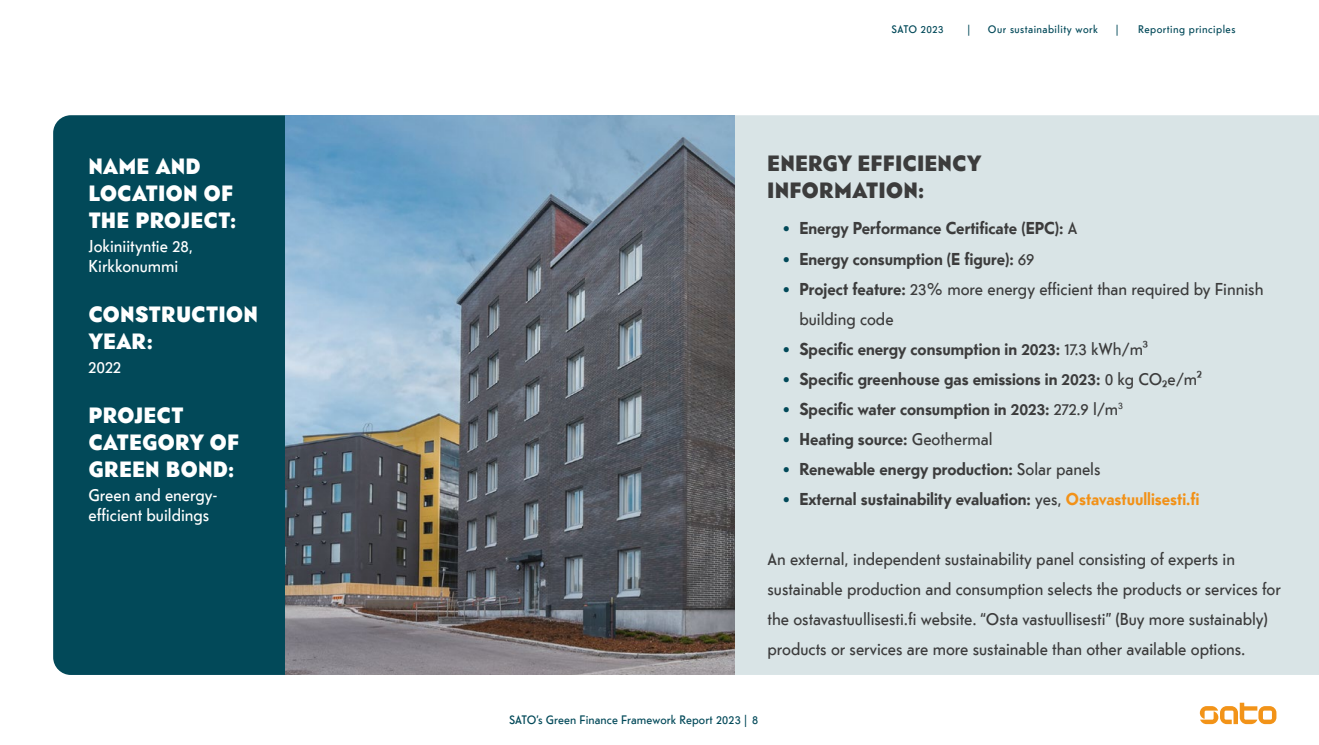
<style>
.page{position:relative;width:1319px;height:745px;background:#fff}
.page>*{position:absolute;margin:0;border:0;box-sizing:border-box;transform-origin:0 0}
.t1{font:900 22.5px/27px "Telefon Web";letter-spacing:.03em;color:#fff}
.t2{font:900 22.5px/27px "Telefon Web";letter-spacing:.035em;color:#3c3c3c}
.t3{font:17.5px/30px "Telefon Web";color:#3c3c3c}
.t4{font:700 17.5px "Telefon Web";color:#3c3c3c}
.t5{font:17.5px/20px "Telefon Web";color:#fff}
.t6{font:12.5px "Telefon Web";letter-spacing:.01em;color:#024959}
.t7{font:11.25px "Telefon Web";letter-spacing:.04em;color:#024959}
.s1{font-weight:400;color:#024959}
.s2{font-weight:400}
.s3{color:#024959}
.s4{font-weight:700}
.s5{color:#f29117}
</style>
<div class="page">
<svg style="left:1199px;top:702px;width:77px;height:21px"></svg>
<div style="left:734px;top:115px;width:584px;height:559px;background:#d9e4e6"></div>
<div style="left:53px;top:115px;width:232px;height:559px;background:#024959"></div>
<img style="left:285px;top:115px;width:449px;height:559px">
<p class="t1" style="left:89px;top:152px;width:149px">NAME AND<br>LOCATION OF<br>THE PROJECT:</p>
<p class="t5" style="left:89px;top:235px;width:106px">Jokiniityntie 28,<br>Kirkkonummi</p>
<p class="t1" style="left:89px;top:300px;width:170px">CONSTRUCTION<br>YEAR:</p>
<p class="t5" style="left:89px;top:356px;width:34px">2022</p>
<p class="t1" style="left:89px;top:401px;width:152px">PROJECT<br>CATEGORY OF<br>GREEN BOND:</p>
<p class="t5" style="left:89px;top:484px;width:130px">Green and energy&shy;efficient buildings</p>
<p class="t7" style="left:891px;top:22px;width:53px">SATO 2023</p>
<p class="t7" style="left:967px;top:22px;width:4px">|</p>
<p class="t7" style="left:987px;top:22px;width:111px">Our sustainability work</p>
<p class="t7" style="left:1115px;top:22px;width:4px">|</p>
<p class="t7" style="left:1137px;top:22px;width:99px">Reporting principles</p>
<p class="t2" style="left:767px;top:149px;width:215px">ENERGY EFFICIENCY<br>INFORMATION:</p>
<p class="t4" style="left:781px;top:217px;width:297px"><span class="s1">•</span> Energy Performance Certificate (EPC): <span class="s2">A</span></p>
<p class="t4" style="left:781px;top:247px;width:254px"><span class="s1">•</span> Energy consumption (E figure): <span class="s2">69</span></p>
<p class="t3" style="left:799px;top:273px;width:465px;text-indent:-18px"><span class="s3">•</span> <span class="s4">Project feature:</span> 23% more energy efficient than required by Finnish building code</p>
<p class="t4" style="left:781px;top:337px;width:368px"><span class="s1">•</span> Specific energy consumption in 2023: <span class="s2">17.3 kWh/m³</span></p>
<p class="t4" style="left:781px;top:367px;width:422px"><span class="s1">•</span> Specific greenhouse gas emissions in 2023: <span class="s2">0 kg CO₂e/m²</span></p>
<p class="t4" style="left:781px;top:397px;width:343px"><span class="s1">•</span> Specific water consumption in 2023: <span class="s2">272.9 l/m</span><sup>3</sup></p>
<p class="t4" style="left:781px;top:427px;width:212px"><span class="s1">•</span> Heating source: <span class="s2">Geothermal</span></p>
<p class="t4" style="left:781px;top:457px;width:320px"><span class="s1">•</span> Renewable energy production: <span class="s2">Solar panels</span></p>
<p class="t4" style="left:781px;top:487px;width:419px"><span class="s1">•</span> External sustainability evaluation: <span class="s2">yes,</span> <span class="s5">Ostavastuullisesti.fi</span></p>
<p class="t3" style="left:767px;top:543px;width:515px">An external, independent sustainability panel consisting of experts in sustainable production and consumption selects the products or services for the ostavastuullisesti.fi website. “Osta vastuullisesti” (Buy more sustainably) products or services are more sustainable than other available options.</p>
<p class="t6" style="left:509px;top:711px;width:250px">SATO’s Green Finance Framework Report 2023 | 8</p>
</div>
